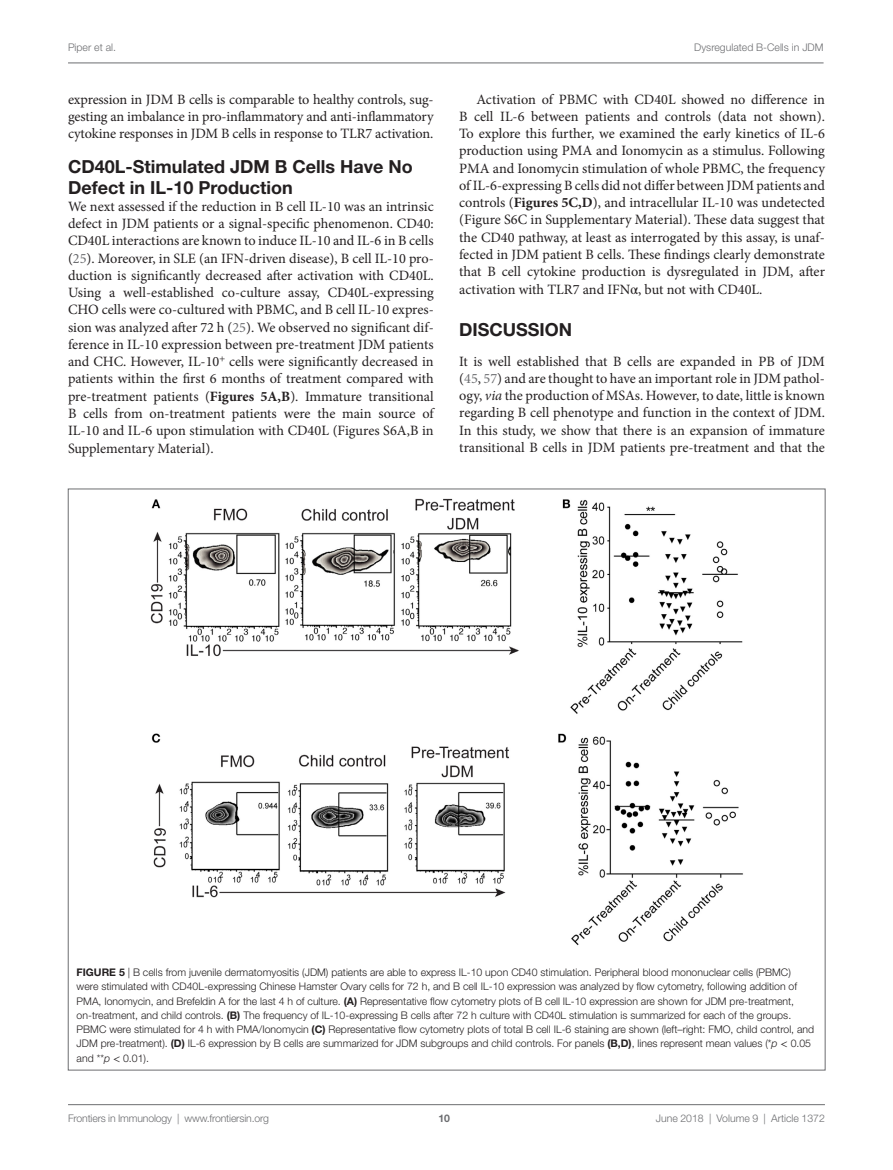
<style>
.page{position:relative;width:893px;height:1170px;background:#fff}
.page>*{position:absolute;margin:0;border:0;box-sizing:border-box;transform-origin:0 0}
.t1{font:700 18px/21px "Helvetica Neue LT Std";color:#231f20}
.t2{font:14.25px/17.2px "Minion Pro";letter-spacing:-.005em;color:#231f20;text-align:justify}
.t3{font:300 10.5px/14.2px "Helvetica Neue LT Std";color:#231f20}
.t4{font:300 10.5px "Helvetica Neue LT Std";color:#6c6d70}
.t5{font:700 10.5px "Helvetica Neue LT Std";color:#6c6d70}
.s1{color:#6c6d70}
.s2{font-weight:700}
.s3{font-family:"STIX General"}
.s4{font-style:italic}
.s5{font-family:"STIX General";font-weight:400}
</style>
<div class="page">
<img style="left:150px;top:498px;width:593px;height:448px">
<hr style="left:68px;top:63px;width:756px;height:1px;background:#6c6d70">
<hr style="left:68px;top:1104px;width:757px;height:1px;background:#6c6d70">
<p class="t4" style="left:68px;top:41px;width:50px">Piper et al.</p>
<p class="t4" style="left:694px;top:41px;width:131px">Dysregulated B-Cells in JDM</p>
<p class="t2" style="left:68px;top:90px;width:367px">expression in JDM B cells is comparable to healthy controls, sug&shy;gesting an imbalance in pro-inflammatory and anti-inflammatory cytokine responses in JDM B cells in response to TLR7 activation.</p>
<p class="t1" style="left:68px;top:155px;width:346px">CD40L-Stimulated JDM B Cells Have No<br>Defect in IL-10 Production</p>
<p class="t2" style="left:68px;top:198px;width:367px">We next assessed if the reduction in B cell IL-10 was an intrinsic defect in JDM patients or a signal-specific phenomenon. CD40:<br>CD40L interactions are known to induce IL-10 and IL-6 in B cells (<span class="s1">25</span>). Moreover, in SLE (an IFN-driven disease), B cell IL-10 pro&shy;duction is significantly decreased after activation with CD40L.<br>Using a well-established co-culture assay, CD40L-expressing CHO cells were co-cultured with PBMC, and B cell IL-10 expres&shy;sion was analyzed after 72 h (<span class="s1">25</span>). We observed no significant dif&shy;ference in IL-10 expression between pre-treatment JDM patients and CHC. However, IL-10<sup>+</sup> cells were significantly decreased in patients within the first 6 months of treatment compared with pre-treatment patients (<span class="s2">Figures 5A,B</span>). Immature transitional B cells from on-treatment patients were the main source of IL-10 and IL-6 upon stimulation with CD40L (Figures S6A,B in Supplementary Material).</p>
<p class="t2" style="left:459px;top:90px;width:367px;text-indent:17px">Activation of PBMC with CD40L showed no difference in B cell IL-6 between patients and controls (data not shown).<br>To explore this further, we examined the early kinetics of IL-6 production using PMA and Ionomycin as a stimulus. Following PMA and Ionomycin stimulation of whole PBMC, the frequency of IL-6-expressing B cells did not differ between JDM patients and controls (<span class="s2">Figures 5C,D</span>), and intracellular IL-10 was undetected (Figure S6C in Supplementary Material). These data suggest that the CD40 pathway, at least as interrogated by this assay, is unaf&shy;fected in JDM patient B cells. These findings clearly demonstrate that B cell cytokine production is dysregulated in JDM, after activation with TLR7 and IFN<span class="s3">α</span>, but not with CD40L.</p>
<p class="t1" style="left:459px;top:318px;width:112px">DISCUSSION</p>
<p class="t2" style="left:459px;top:352px;width:367px">It is well established that B cells are expanded in PB of JDM (<span class="s1">45</span>, <span class="s1">57</span>) and are thought to have an important role in JDM pathol&shy;ogy, <span class="s4">via</span> the production of MSAs. However, to date, little is known regarding B cell phenotype and function in the context of JDM.<br>In this study, we show that there is an expansion of immature transitional B cells in JDM patients pre-treatment and that the</p>
<p class="t3" style="left:77px;top:964px;width:739px"><span class="s2">Figure 5</span> | B cells from juvenile dermatomyositis (JDM) patients are able to express IL-10 upon CD40 stimulation. Peripheral blood mononuclear cells (PBMC) were stimulated with CD40L-expressing Chinese Hamster Ovary cells for 72 h, and B cell IL-10 expression was analyzed by flow cytometry, following addition of PMA, Ionomycin, and Brefeldin A for the last 4 h of culture. <span class="s2">(A)</span> Representative flow cytometry plots of B cell IL-10 expression are shown for JDM pre-treatment, on-treatment, and child controls. <span class="s2">(B)</span> The frequency of IL-10-expressing B cells after 72 h culture with CD40L stimulation is summarized for each of the groups.<br>PBMC were stimulated for 4 h with PMA/Ionomycin <span class="s2">(C)</span> Representative flow cytometry plots of total B cell IL-6 staining are shown (left–right: FMO, child control, and JDM pre-treatment). <span class="s2">(D)</span> IL-6 expression by B cells are summarized for JDM subgroups and child controls. For panels <span class="s2">(B,D)</span>, lines represent mean values (*<span class="s4">p</span> <span class="s5">&lt;</span> 0.05 and **<span class="s4">p</span> <span class="s5">&lt;</span> 0.01).</p>
<p class="t4" style="left:68px;top:1111px;width:203px">Frontiers in Immunology | www.frontiersin.org</p>
<p class="t4" style="left:656px;top:1111px;width:171px">June 2018 | Volume 9 | Article 1372</p>
<p class="t5" style="left:439px;top:1111px;width:13px">10</p>
</div>
